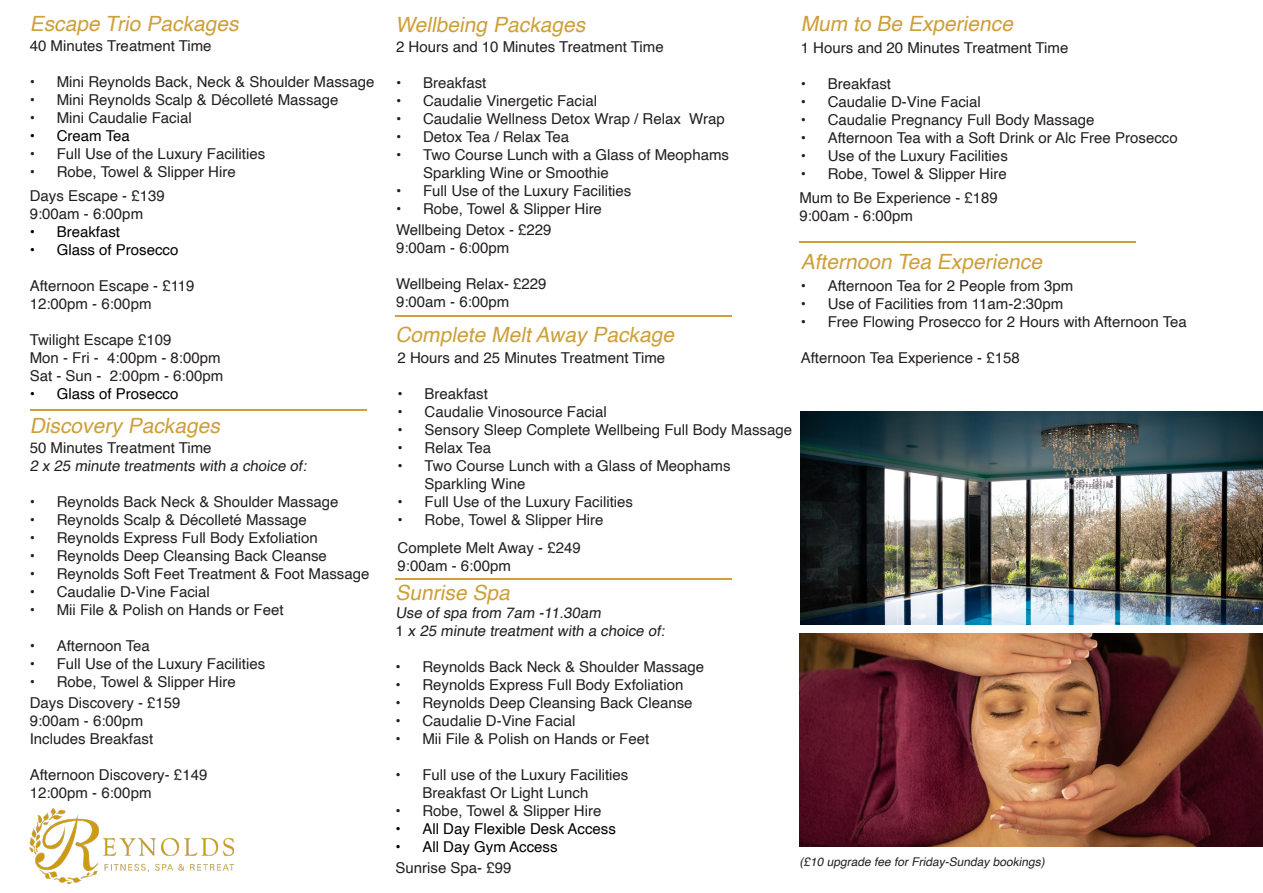
<style>
.page{position:relative;width:1263px;height:893px;background:#fff}
.page>*{position:absolute;margin:0;border:0;box-sizing:border-box;transform-origin:0 0}
.t1{font:italic 21px "Helvetica";color:#ce9f3a}
.t2{font:15px/18px "Helvetica";color:#231f20}
.t3{font:15px "Helvetica";color:#000001}
.t4{font:italic 12px "Helvetica";color:#231f20}
</style>
<div class="page">
<hr style="left:30px;top:409px;width:337px;height:2px;background:#ce9f3a">
<hr style="left:395px;top:578px;width:337px;height:1px;background:#ce9f3a">
<hr style="left:395px;top:315px;width:337px;height:2px;background:#ce9f3a">
<hr style="left:799px;top:242px;width:337px;height:1px;background:#ce9f3a">
<img style="left:801px;top:411px;width:462px;height:213px">
<img style="left:30px;top:809px;width:203px;height:75px">
<img style="left:799px;top:633px;width:464px;height:214px">
<p class="t1" style="left:30px;top:7px;width:216px">Escape Trio Packages</p>
<p class="t2" style="left:30px;top:37px;width:183px">40 Minutes Treatment Time</p>
<p class="t2" style="left:30px;top:73px;width:346px">• Mini Reynolds Back, Neck &amp; Shoulder Massage</p>
<p class="t2" style="left:30px;top:91px;width:310px">• Mini Reynolds Scalp &amp; Décolleté Massage</p>
<p class="t2" style="left:30px;top:109px;width:164px">• Mini Caudalie Facial</p>
<p class="t3" style="left:30px;top:124px;width:102px">• Cream Tea</p>
<p class="t2" style="left:30px;top:145px;width:237px">• Full Use of the Luxury Facilities</p>
<p class="t2" style="left:30px;top:163px;width:207px">• Robe, Towel &amp; Slipper Hire</p>
<p class="t2" style="left:30px;top:187px;width:137px">Days Escape - £139<br>9:00am - 6:00pm</p>
<p class="t3" style="left:30px;top:220px;width:92px">• Breakfast</p>
<p class="t3" style="left:30px;top:238px;width:150px">• Glass of Prosecco</p>
<p class="t2" style="left:30px;top:277px;width:166px">Afternoon Escape - £119<br>12:00pm - 6:00pm</p>
<p class="t2" style="left:30px;top:331px;width:143px">Twilight Escape £109</p>
<p class="t2" style="left:30px;top:349px;width:192px">Mon - Fri - 4:00pm - 8:00pm</p>
<p class="t2" style="left:30px;top:367px;width:195px">Sat - Sun - 2:00pm - 6:00pm</p>
<p class="t3" style="left:30px;top:382px;width:150px">• Glass of Prosecco</p>
<p class="t1" style="left:30px;top:409px;width:198px">DiscoveryPackages</p>
<p class="t2" style="left:30px;top:439px;width:183px">50 Minutes Treatment Time</p>
<p class="t2" style="left:30px;top:457px;width:282px">2 x 25 minute treatments with a choice of:</p>
<p class="t2" style="left:30px;top:493px;width:310px">• Reynolds Back Neck &amp; Shoulder Massage</p>
<p class="t2" style="left:30px;top:511px;width:279px">• Reynolds Scalp &amp; Décolleté Massage</p>
<p class="t2" style="left:30px;top:529px;width:289px">• Reynolds Express Full Body Exfoliation</p>
<p class="t2" style="left:30px;top:547px;width:299px">• Reynolds Deep Cleansing Back Cleanse</p>
<p class="t2" style="left:30px;top:565px;width:341px">• Reynolds Soft Feet Treatment &amp; Foot Massage</p>
<p class="t2" style="left:30px;top:583px;width:182px">• Caudalie D-Vine Facial</p>
<p class="t2" style="left:30px;top:601px;width:255px">• Mii File &amp; Polish on Hands or Feet</p>
<p class="t2" style="left:30px;top:637px;width:122px">• Afternoon Tea</p>
<p class="t2" style="left:30px;top:655px;width:237px">• Full Use of the Luxury Facilities</p>
<p class="t2" style="left:30px;top:673px;width:207px">• Robe, Towel &amp; Slipper Hire</p>
<p class="t2" style="left:30px;top:694px;width:152px">Days Discovery - £159</p>
<p class="t2" style="left:30px;top:712px;width:115px">9:00am - 6:00pm</p>
<p class="t2" style="left:30px;top:730px;width:125px">Includes Breakfast</p>
<p class="t2" style="left:30px;top:766px;width:179px">Afternoon Discovery- £149</p>
<p class="t2" style="left:30px;top:784px;width:123px">12:00pm - 6:00pm</p>
<p class="t1" style="left:395px;top:8px;width:197px">Wellbeing Packages</p>
<p class="t2" style="left:396px;top:38px;width:269px">2 Hours and 10 Minutes Treatment Time</p>
<p class="t2" style="left:396px;top:74px;width:92px">• Breakfast</p>
<p class="t2" style="left:396px;top:92px;width:202px">• Caudalie Vinergetic Facial</p>
<p class="t2" style="left:396px;top:110px;width:330px">• Caudalie Wellness Detox Wrap / Relax Wrap</p>
<p class="t2" style="left:396px;top:128px;width:175px">• Detox Tea / Relax Tea</p>
<p class="t2" style="left:423px;top:146px;width:307px;text-indent:-27px">• Two Course Lunch with a Glass of Meophams<br>Sparkling Wine or Smoothie</p>
<p class="t2" style="left:396px;top:182px;width:237px">• Full Use of the Luxury Facilities</p>
<p class="t2" style="left:396px;top:200px;width:207px">• Robe, Towel &amp; Slipper Hire</p>
<p class="t2" style="left:396px;top:221px;width:157px">Wellbeing Detox - £229</p>
<p class="t2" style="left:396px;top:239px;width:115px">9:00am - 6:00pm</p>
<p class="t2" style="left:396px;top:275px;width:152px">Wellbeing Relax- £229</p>
<p class="t2" style="left:396px;top:293px;width:115px">9:00am - 6:00pm</p>
<p class="t1" style="left:395px;top:319px;width:286px">Complete MeltAwayPackage</p>
<p class="t2" style="left:398px;top:349px;width:269px">2 Hours and 25 Minutes Treatment Time</p>
<p class="t2" style="left:398px;top:385px;width:92px">• Breakfast</p>
<p class="t2" style="left:398px;top:403px;width:211px">• Caudalie Vinosource Facial</p>
<p class="t2" style="left:398px;top:421px;width:396px">• Sensory Sleep Complete Wellbeing Full Body Massage</p>
<p class="t2" style="left:398px;top:439px;width:95px">• Relax Tea</p>
<p class="t2" style="left:425px;top:457px;width:307px;text-indent:-27px">• Two Course Lunch with a Glass of Meophams<br>Sparkling Wine</p>
<p class="t2" style="left:398px;top:493px;width:237px">• Full Use of the Luxury Facilities</p>
<p class="t2" style="left:398px;top:511px;width:207px">• Robe, Towel &amp; Slipper Hire</p>
<p class="t2" style="left:398px;top:539px;width:185px">Complete Melt Away - £249</p>
<p class="t2" style="left:398px;top:557px;width:115px">9:00am - 6:00pm</p>
<p class="t1" style="left:395px;top:576px;width:122px">Sunrise Spa</p>
<p class="t2" style="left:395px;top:604px;width:274px">Use ofspa from 7am -11.30am<br>1 x 25 minute treatmentwith a choice of:</p>
<p class="t2" style="left:395px;top:658px;width:310px">• Reynolds Back Neck &amp; Shoulder Massage</p>
<p class="t2" style="left:395px;top:676px;width:289px">• Reynolds Express Full Body Exfoliation</p>
<p class="t2" style="left:395px;top:694px;width:299px">• Reynolds Deep Cleansing Back Cleanse</p>
<p class="t2" style="left:395px;top:712px;width:182px">• Caudalie D-Vine Facial</p>
<p class="t2" style="left:395px;top:730px;width:255px">• Mii File &amp; Polish on Hands or Feet</p>
<p class="t2" style="left:422px;top:766px;width:207px;text-indent:-27px">• Full use of the Luxury Facilities<br>Breakfast Or Light Lunch</p>
<p class="t2" style="left:395px;top:802px;width:207px">• Robe, Towel &amp; Slipper Hire</p>
<p class="t3" style="left:395px;top:817px;width:222px">• All Day Flexible Desk Access</p>
<p class="t3" style="left:395px;top:835px;width:164px">• All Day Gym Access</p>
<p class="t2" style="left:395px;top:859px;width:117px">Sunrise Spa- £99</p>
<p class="t1" style="left:801px;top:7px;width:220px">Mum to Be Experience</p>
<p class="t2" style="left:801px;top:39px;width:269px">1 Hours and 20 Minutes Treatment Time</p>
<p class="t2" style="left:801px;top:75px;width:92px">• Breakfast</p>
<p class="t2" style="left:801px;top:93px;width:182px">• Caudalie D-Vine Facial</p>
<p class="t2" style="left:801px;top:111px;width:295px">• Caudalie Pregnancy Full Body Massage</p>
<p class="t2" style="left:801px;top:129px;width:378px">• Afternoon Tea with a Soft Drink or Alc Free Prosecco</p>
<p class="t2" style="left:801px;top:147px;width:209px">• Use of the Luxury Facilities</p>
<p class="t2" style="left:801px;top:165px;width:207px">• Robe, Towel &amp; Slipper Hire</p>
<p class="t2" style="left:799px;top:189px;width:200px">Mum to Be Experience - £189</p>
<p class="t2" style="left:799px;top:207px;width:115px">9:00am - 6:00pm</p>
<p class="t1" style="left:801px;top:245px;width:249px">Afternoon Tea Experience</p>
<p class="t2" style="left:801px;top:277px;width:274px">• Afternoon Tea for 2 People from 3pm</p>
<p class="t2" style="left:801px;top:295px;width:264px">• Use of Facilities from 11am-2:30pm</p>
<p class="t2" style="left:801px;top:313px;width:388px">• Free Flowing Prosecco for 2 Hours with Afternoon Tea</p>
<p class="t2" style="left:801px;top:349px;width:221px">Afternoon Tea Experience - £158</p>
<p class="t4" style="left:799px;top:852px;width:250px">(£10 upgrade fee forFriday-Sundaybookings)</p>
</div>
